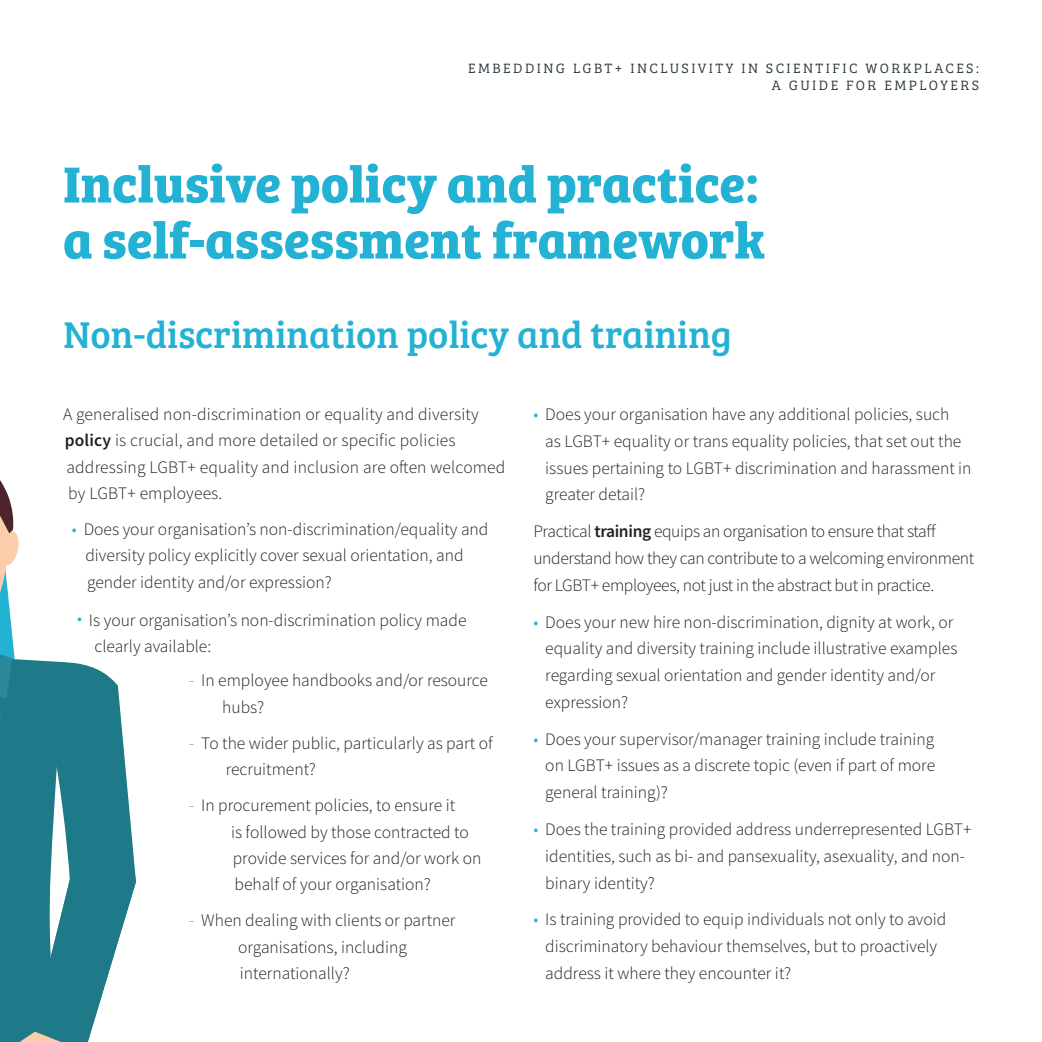
<style>
.page{position:relative;width:1042px;height:1042px;background:#fff}
.page>*{position:absolute;margin:0;border:0;box-sizing:border-box;transform-origin:0 0}
.Page_Heading{font:700 52.5px/56px "Bree Serif";color:#23b2d3}
.Sub_Heading{font:38.5px "Bree Serif";color:#23b2d3}
.Body_Copy{font:300 17.5px/26.2px "Source Sans Pro";color:#231f20}
.Body_Copy-2{font:300 17.5px/26.8px "Source Sans Pro";letter-spacing:-.02em;color:#231f20}
.t1{font:14px/16.8px "Bree Serif Lt";letter-spacing:.175em;color:#2f3b41;text-align:right}
.s1{font-weight:600}
.s2{color:#23b2d3}
</style>
<div class="page">
<svg style="left:0;top:480px;width:136px;height:562px"></svg>
<p class="t1" style="left:468px;top:59px;width:512px">EMBEDDING LGBT+ INCLUSIVITY IN SCIENTIFIC WORKPLACES:<br>A GUIDE FOR EMPLOYERS</p>
<p class="Page_Heading" style="left:63px;top:153px;width:703px">Inclusive policy and practice: a self-assessment framework</p>
<p class="Sub_Heading" style="left:63px;top:305px;width:670px">Non-discrimination policy and training</p>
<p class="Body_Copy" style="left:63px;top:401px;width:444px">A generalised non-discrimination or equality and diversity <span class="s1">policy</span> is crucial, and more detailed or specific policies addressing LGBT+ equality and inclusion are often welcomed by LGBT+ employees.</p>
<p class="Body_Copy" style="left:85px;top:516px;width:404px;text-indent:-14px"><span class="s2">•</span> Does your organisation’s non-discrimination/equality and diversity policy explicitly cover sexual orientation, and gender identity and/or expression?</p>
<p class="Body_Copy" style="left:94px;top:607px;width:373px;text-indent:-18px"><span class="s2">•</span> Is your organisation’s non-discrimination policy made clearly available:</p>
<p class="Body_Copy" style="left:222px;top:667px;width:267px;text-indent:-33px"><span class="s2">-</span> In employee handbooks and/or resource hubs?</p>
<p class="Body_Copy" style="left:226px;top:730px;width:268px;text-indent:-37px"><span class="s2">-</span> To the wider public, particularly as part of recruitment?</p>
<p class="Body_Copy" style="left:231px;top:792px;width:252px;text-indent:-42px"><span class="s2">-</span> In procurement policies, to ensure it<br>is followed by those contracted to provide services for and/or work on behalf of your organisation?</p>
<p class="Body_Copy" style="left:238px;top:907px;width:219px;text-indent:-49px"><span class="s2">-</span> When dealing with clients or partner organisations, including internationally?</p>
<p class="Body_Copy" style="left:545px;top:401px;width:428px;line-height:26.8px;text-indent:-12px"><span class="s2">•</span> Does your organisation have any additional policies, such<br>as LGBT+ equality or trans equality policies, that set out the issues pertaining to LGBT+ discrimination and harassment in greater detail?</p>
<p class="Body_Copy-2" style="left:533px;top:518px;width:442px">Practical <span class="s1">training</span> equips an organisation to ensure that staff understand how they can contribute to a welcoming environment for LGBT+ employees, not just in the abstract but in practice.</p>
<p class="Body_Copy" style="left:545px;top:608px;width:413px;line-height:26.8px;text-indent:-12px"><span class="s2">•</span> Does your new hire non-discrimination, dignity at work, or equality and diversity training include illustrative examples regarding sexual orientation and gender identity and/or expression?</p>
<p class="Body_Copy" style="left:545px;top:725px;width:391px;line-height:26.8px;text-align:justify;text-indent:-12px"><span class="s2">•</span> Does your supervisor/manager training include training on LGBT+ issues as a discrete topic (even if part of more general training)?</p>
<p class="Body_Copy" style="left:545px;top:816px;width:428px;line-height:26.8px;text-indent:-12px"><span class="s2">•</span> Does the training provided address underrepresented LGBT+ identities, such as bi- and pansexuality, asexuality, and non&shy;binary identity?</p>
<p class="Body_Copy" style="left:545px;top:906px;width:403px;line-height:26.8px;text-indent:-12px"><span class="s2">•</span> Is training provided to equip individuals not only to avoid discriminatory behaviour themselves, but to proactively address it where they encounter it?</p>
</div>
